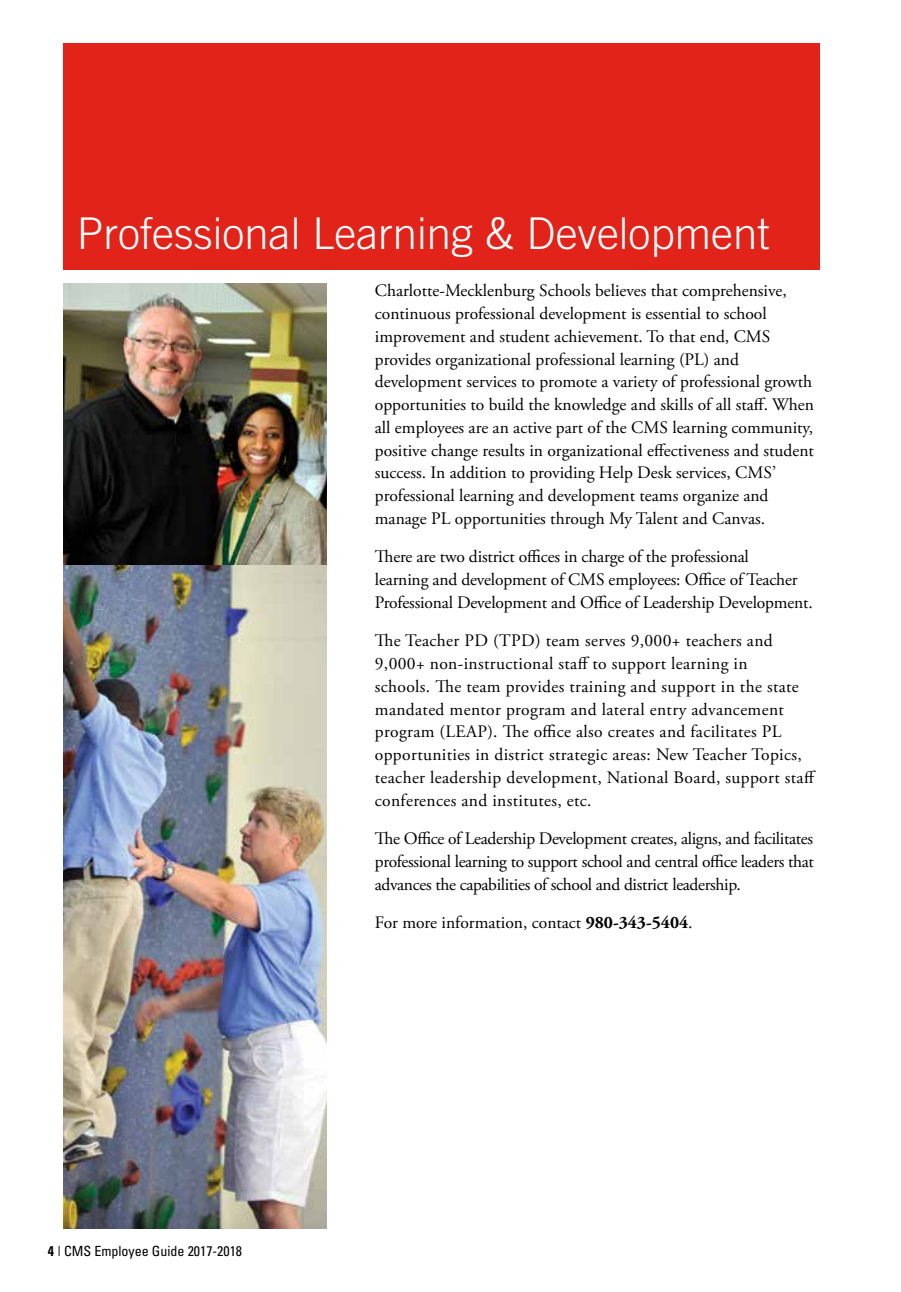
<style>
.page{position:relative;width:901px;height:1292px;background:#fff}
.page>*{position:absolute;margin:0;border:0;box-sizing:border-box;transform-origin:0 0}
.t1{font:300 43.75px "Trade Gothic";color:#fff}
.t2{font:17.5px/22.8px "Adobe Garamond Pro";color:#000}
.t3{font:17.5px/22.8px "Adobe Garamond Pro";letter-spacing:.02em;color:#000}
.t4{font:condensed 14px "Univers";color:#000}
.s1{font-weight:700}
</style>
<div class="page">
<div style="left:63px;top:43px;width:756px;height:227px;background:#e2231a"></div>
<img style="left:63px;top:564px;width:263px;height:664px">
<img style="left:63px;top:284px;width:263px;height:280px">
<h1 class="t1" style="left:77px;top:207px;width:694px">Professional Learning &amp; Development</h1>
<p class="t4" style="left:48px;top:1242px;width:196px"><span class="s1">4</span> | CMS Employee Guide 2017-2018</p>
<p class="t2" style="left:375px;top:280px;width:441px">Charlotte-Mecklenburg Schools believes that comprehensive, continuous professional development is essential to school improvement and student achievement. To that end, CMS provides organizational professional learning (PL) and development services to promote a variety of professional growth opportunities to build the knowledge and skills of all staff. When all employees are an active part of the CMS learning community, positive change results in organizational effectiveness and student success. In addition to providing Help Desk services, CMS’ professional learning and development teams organize and manage PL opportunities through My Talent and Canvas.</p>
<p class="t2" style="left:375px;top:546px;width:439px">There are two district offices in charge of the professional<br>learning and development of CMS employees: Office of Teacher<br>Professional Development and Office of Leadership Development.</p>
<p class="t3" style="left:375px;top:630px;width:442px">The Teacher PD (TPD) team serves 9,000+ teachers and 9,000+ non-instructional staff to support learning in<br>schools. The team provides training and support in the state mandated mentor program and lateral entry advancement program (LEAP). The office also creates and facilitates PL opportunities in district strategic areas: New Teacher Topics, teacher leadership development, National Board, support staff conferences and institutes, etc.</p>
<p class="t2" style="left:375px;top:828px;width:440px;text-align:justify">The Office of Leadership Development creates, aligns, and facilitates professional learning to support school and central office leaders that advances the capabilities of school and district leadership.</p>
<p class="t2" style="left:375px;top:912px;width:319px">For more information, contact <span class="s1">980-343-5404</span>.</p>
</div>
